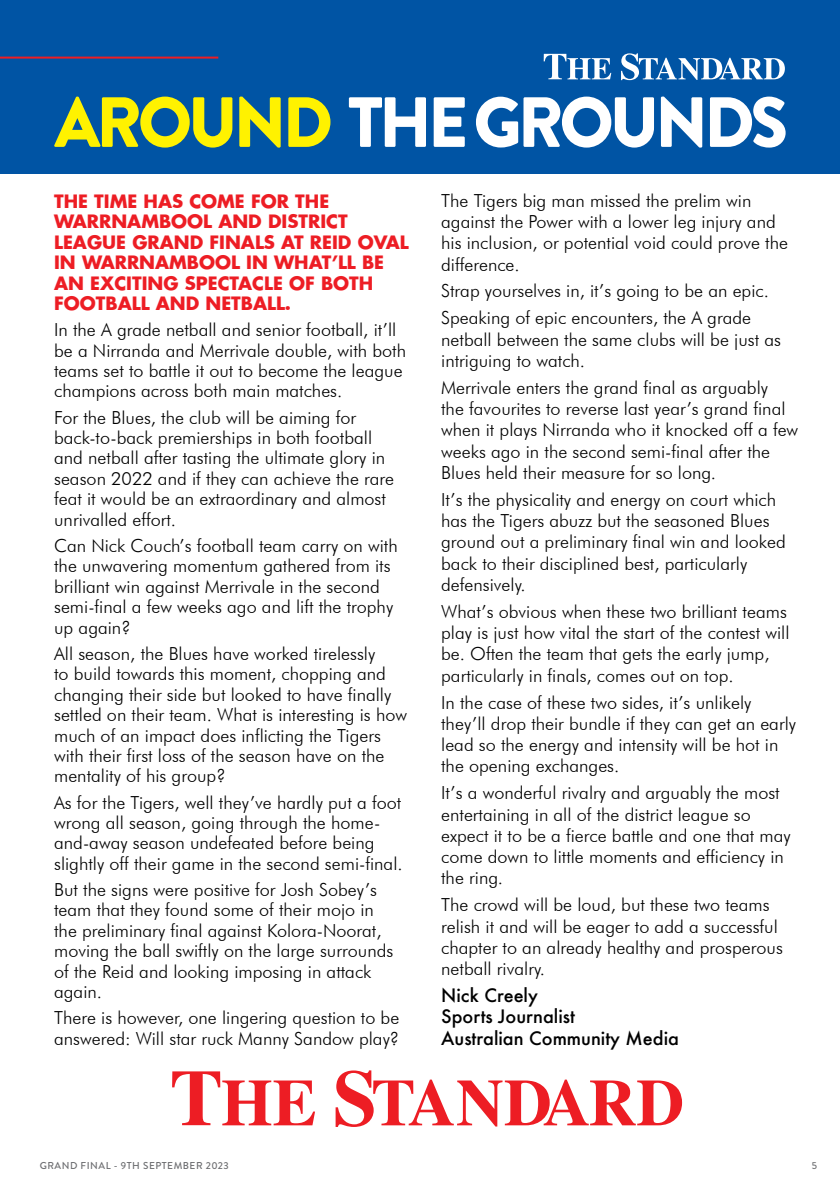
<style>
.page{position:relative;width:840px;height:1191px;background:#fff}
.page>*{position:absolute;margin:0;border:0;box-sizing:border-box;transform-origin:0 0}
.t1{font:900 70.8px "Brandon Grotesque";letter-spacing:-.06em;color:#fff}
.t2{font:300 18px/20.4px "Futura BT";color:#000}
.t3{font:700 18px/20.4px "Futura";color:#ed1d24}
.t4{font:500 18px/21.2px "Futura";color:#000}
.t5{font:500 10px "Brandon Grotesque";letter-spacing:.05em;color:#6d6e71}
.s1{color:#fff200}
</style>
<div class="page">
<svg style="left:172px;top:1070px;width:509px;height:57px"></svg>
<div style="left:0;top:0;width:839px;height:173px;background:#0054a4"></div>
<hr style="left:0;top:57px;width:218px;height:2px;background:#ed1d24">
<svg style="left:543px;top:53px;width:241px;height:27px"></svg>
<h1 class="t1" style="left:55px;top:72px;width:734px"><span class="s1">AROUND</span> THE GROUNDS</h1>
<p class="t3" style="left:54px;top:190px;width:356px">THE TIME HAS COME FOR THE<br>WARRNAMBOOL AND DISTRICT<br>LEAGUE GRAND FINALS AT REID OVAL<br>IN WARRNAMBOOL IN WHAT’LL BE<br>AN EXCITING SPECTACLE OF BOTH<br>FOOTBALL AND NETBALL.</p>
<p class="t2" style="left:54px;top:319px;width:353px">In the A grade netball and senior football, it’ll be a Nirranda and Merrivale double, with both teams set to battle it out to become the league champions across both main matches.</p>
<p class="t2" style="left:54px;top:407px;width:341px">For the Blues, the club will be aiming for back-to-back premierships in both football and netball after tasting the ultimate glory in season 2022 and if they can achieve the rare feat it would be an extraordinary and almost unrivalled effort.</p>
<p class="t2" style="left:54px;top:535px;width:345px">Can Nick Couch’s football team carry on with the unwavering momentum gathered from its brilliant win against Merrivale in the second semi-final a few weeks ago and lift the trophy up again?</p>
<p class="t2" style="left:54px;top:643px;width:354px">All season, the Blues have worked tirelessly<br>to build towards this moment, chopping and changing their side but looked to have finally settled on their team. What is interesting is how much of an impact does inflicting the Tigers with their first loss of the season have on the mentality of his group?</p>
<p class="t2" style="left:54px;top:791px;width:350px">As for the Tigers, well they’ve hardly put a foot wrong all season, going through the home&shy;and-away season undefeated before being slightly off their game in the second semi-final.</p>
<p class="t2" style="left:54px;top:879px;width:340px">But the signs were positive for Josh Sobey’s team that they found some of their mojo in the preliminary final against Kolora-Noorat, moving the ball swiftly on the large surrounds of the Reid and looking imposing in attack again.</p>
<p class="t2" style="left:54px;top:1007px;width:346px">There is however, one lingering question to be answered: Will star ruck Manny Sandow play?</p>
<p class="t2" style="left:441px;top:190px;width:348px;line-height:21.2px">The Tigers big man missed the prelim win against the Power with a lower leg injury and his inclusion, or potential void could prove the difference.</p>
<p class="t2" style="left:441px;top:277px;width:329px;line-height:27px">Strap yourselves in, it’s going to be an epic.<br>Speaking of epic encounters, the A grade</p>
<p class="t2" style="left:441px;top:328px;width:341px;line-height:21.2px">netball between the same clubs will be just as intriguing to watch.</p>
<p class="t2" style="left:441px;top:377px;width:358px;line-height:21.2px">Merrivale enters the grand final as arguably<br>the favourites to reverse last year’s grand final when it plays Nirranda who it knocked off a few weeks ago in the second semi-final after the Blues held their measure for so long.</p>
<p class="t2" style="left:441px;top:489px;width:346px;line-height:21.2px">It’s the physicality and energy on court which has the Tigers abuzz but the seasoned Blues ground out a preliminary final win and looked back to their disciplined best, particularly defensively.</p>
<p class="t2" style="left:441px;top:601px;width:349px;line-height:21.2px">What’s obvious when these two brilliant teams play is just how vital the start of the contest will be. Often the team that gets the early jump, particularly in finals, comes out on top.</p>
<p class="t2" style="left:441px;top:691px;width:356px;line-height:21.2px">In the case of these two sides, it’s unlikely they’ll drop their bundle if they can get an early lead so the energy and intensity will be hot in the opening exchanges.</p>
<p class="t2" style="left:441px;top:782px;width:351px;line-height:21.2px">It’s a wonderful rivalry and arguably the most entertaining in all of the district league so expect it to be a fierce battle and one that may come down to little moments and efficiency in the ring.</p>
<p class="t2" style="left:441px;top:894px;width:343px;line-height:21.2px">The crowd will be loud, but these two teams relish it and will be eager to add a successful chapter to an already healthy and prosperous netball rivalry.</p>
<p class="t4" style="left:441px;top:984px;width:239px">Nick Creely<br>Sports Journalist<br>Australian Community Media</p>
<p class="t5" style="left:40px;top:1159px;width:190px">GRAND FINAL - 9TH SEPTEMBER 2023</p>
<p class="t5" style="left:811px;top:1159px;width:7px">5</p>
</div>
